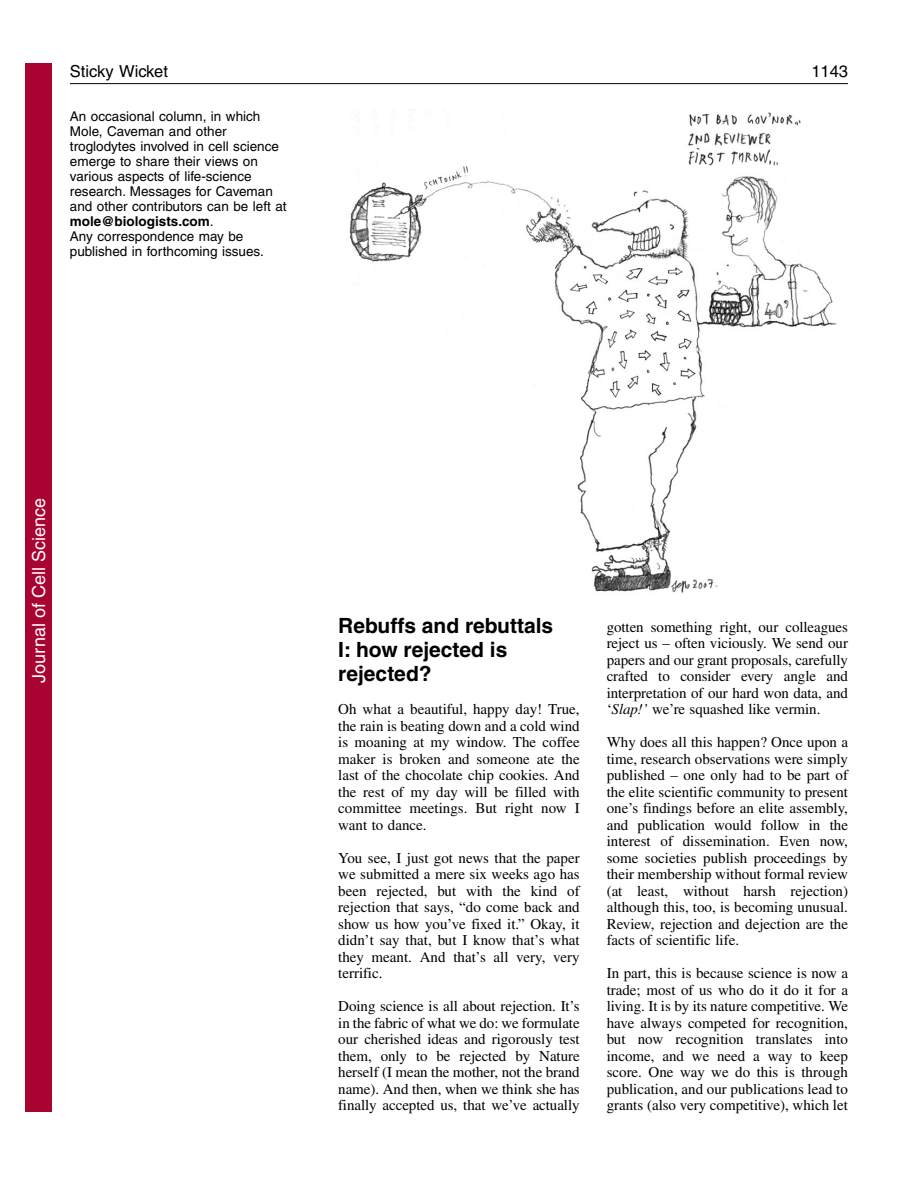
<style>
.page{position:relative;width:918px;height:1188px;background:#fff}
.page>*{position:absolute;margin:0;border:0;box-sizing:border-box;transform-origin:0 0}
.t1{font:700 21px/24px "Helvetica";color:#000}
.t2{font:18px "Helvetica";color:#fff}
.t3{font:16.5px "Helvetica";color:#000}
.t4{font:15px/16.5px "Times";color:#000;text-align:justify}
.t5{font:13.5px/15px "Helvetica";color:#000}
.s1{font-weight:700}
.s2{font-style:italic}
</style>
<div class="page">
<hr style="left:70px;top:83px;width:778px;height:1px;background:#000">
<img style="left:349px;top:112px;width:488px;height:481px">
<div style="left:26px;top:64px;width:26px;height:1048px;background:#a90332"></div>
<p class="t3" style="left:70px;top:65px;width:99px">Sticky Wicket</p>
<p class="t3" style="left:811px;top:65px;width:38px">1143</p>
<p class="t5" style="left:70px;top:110px;width:218px">An occasional column, in which<br>Mole, Caveman and other troglodytes involved in cell science emerge to share their views on various aspects of life-science research. Messages for Caveman and other contributors can be left at <span class="s1">mole@biologists.com</span>.<br>Any correspondence may be published in forthcoming issues.</p>
<p class="t2" style="left:28px;top:683px;width:186px;rotate:-90deg">Journal of Cell Science</p>
<h1 class="t1" style="left:338px;top:615px;width:216px">Rebuffs and rebuttals<br>I: how rejected is rejected?</h1>
<p class="t4" style="left:338px;top:702px;width:243px">Oh what a beautiful, happy day! True, the rain is beating down and a cold wind is moaning at my window. The coffee maker is broken and someone ate the last of the chocolate chip cookies. And the rest of my day will be filled with committee meetings. But right now I want to dance.</p>
<p class="t4" style="left:338px;top:851px;width:243px">You see, I just got news that the paper we submitted a mere six weeks ago has been rejected, but with the kind of rejection that says, “do come back and show us how you’ve fixed it.” Okay, it didn’t say that, but I know that’s what they meant. And that’s all very, very terrific.</p>
<p class="t4" style="left:338px;top:999px;width:243px">Doing science is all about rejection. It’s in the fabric of what we do: we formulate our cherished ideas and rigorously test them, only to be rejected by Nature herself (I mean the mother, not the brand name). And then, when we think she has finally accepted us, that we’ve actually</p>
<p class="t4" style="left:607px;top:620px;width:243px">gotten something right, our colleagues reject us – often viciously. We send our papers and our grant proposals, carefully crafted to consider every angle and interpretation of our hard won data, and ‘<span class="s2">Slap!’</span> we’re squashed like vermin.</p>
<p class="t4" style="left:607px;top:735px;width:243px">Why does all this happen? Once upon a time, research observations were simply published – one only had to be part of the elite scientific community to present one’s findings before an elite assembly, and publication would follow in the interest of dissemination. Even now, some societies publish proceedings by their membership without formal review (at least, without harsh rejection) although this, too, is becoming unusual.<br>Review, rejection and dejection are the facts of scientific life.</p>
<p class="t4" style="left:607px;top:966px;width:243px">In part, this is because science is now a trade; most of us who do it do it for a living. It is by its nature competitive. We have always competed for recognition, but now recognition translates into income, and we need a way to keep score. One way we do this is through publication, and our publications lead to grants (also very competitive), which let</p>
</div>
